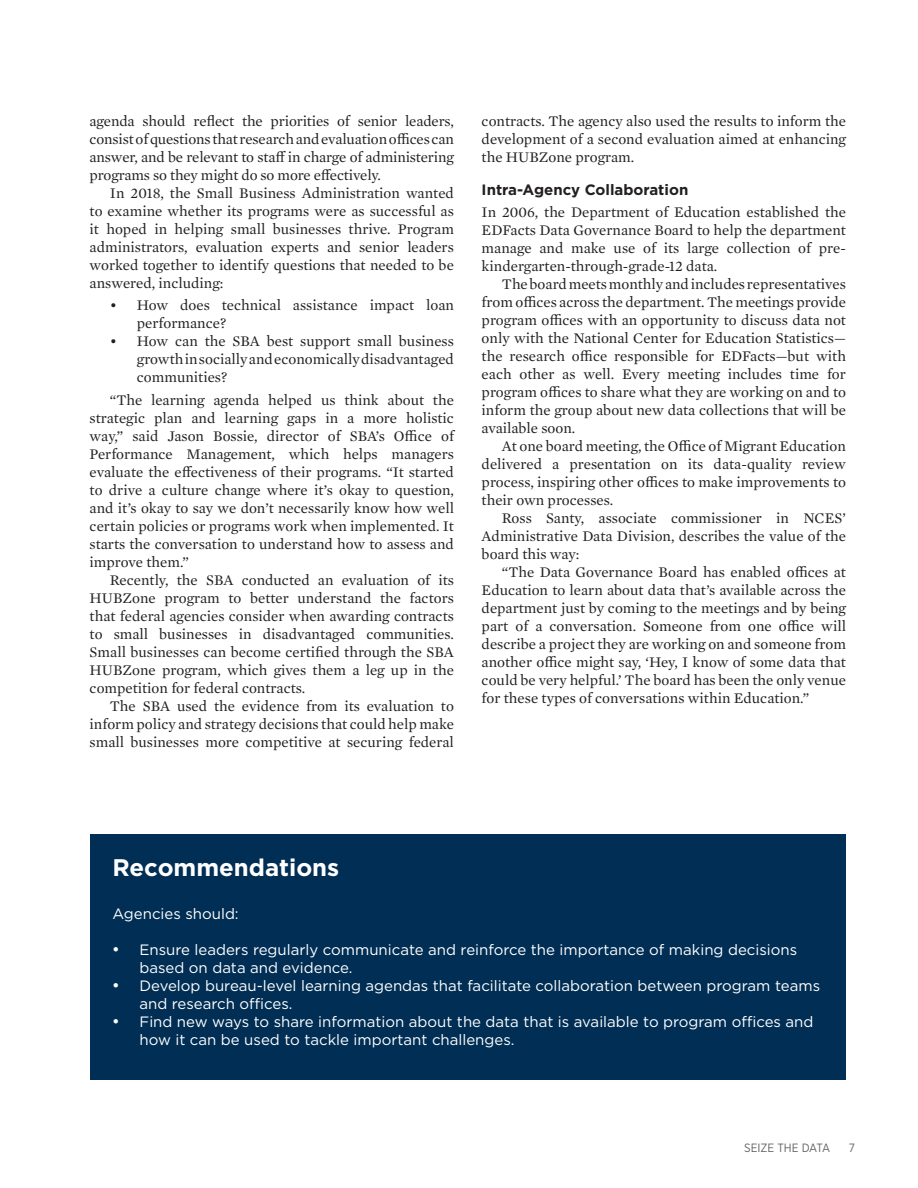
<style>
.page{position:relative;width:918px;height:1188px;background:#fff}
.page>*{position:absolute;margin:0;border:0;box-sizing:border-box;transform-origin:0 0}
.t1{font:700 24px "Gotham";color:#fff}
.Body_Copy{font:15px/18px "Mercury Text G1";color:#231f20;text-align:justify}
.t2{font:15px/18px "Gotham";color:#fff}
.Body_Copy-2{font:700 15px "Gotham";color:#231f20}
.t3{font:12px "Gotham Narrow";color:#636366}
</style>
<div class="page">
<div style="left:90px;top:834px;width:756px;height:246px;background:#002e54"></div>
<p class="Body_Copy" style="left:90px;top:111px;width:366px">agenda should reflect the priorities of senior leaders, consist of questions that research and evaluation offices can answer, and be relevant to staff in charge of administering programs so they might do so more effectively.</p>
<p class="Body_Copy" style="left:90px;top:183px;width:366px;text-indent:20px">In 2018, the Small Business Administration wanted to examine whether its programs were as successful as it hoped in helping small businesses thrive. Program administrators, evaluation experts and senior leaders worked together to identify questions that needed to be answered, including:</p>
<p class="Body_Copy" style="left:137px;top:296px;width:319px;text-indent:-27px">• How does technical assistance impact loan performance?</p>
<p class="Body_Copy" style="left:137px;top:332px;width:319px;text-indent:-27px">• How can the SBA best support small business growth in socially and economically disadvantaged communities?</p>
<p class="Body_Copy" style="left:90px;top:390px;width:366px;text-indent:20px">“The learning agenda helped us think about the strategic plan and learning gaps in a more holistic way,” said Jason Bossie, director of SBA’s Office of Performance Management, which helps managers evaluate the effectiveness of their programs. “It started to drive a culture change where it’s okay to question, and it’s okay to say we don’t necessarily know how well certain policies or programs work when implemented. It starts the conversation to understand how to assess and improve them.”</p>
<p class="Body_Copy" style="left:90px;top:570px;width:366px;text-indent:20px">Recently, the SBA conducted an evaluation of its HUBZone program to better understand the factors that federal agencies consider when awarding contracts to small businesses in disadvantaged communities.<br>Small businesses can become certified through the SBA HUBZone program, which gives them a leg up in the competition for federal contracts.</p>
<p class="Body_Copy" style="left:90px;top:696px;width:366px;text-indent:20px">The SBA used the evidence from its evaluation to inform policy and strategy decisions that could help make small businesses more competitive at securing federal</p>
<p class="Body_Copy" style="left:482px;top:111px;width:366px">contracts. The agency also used the results to inform the development of a second evaluation aimed at enhancing the HUBZone program.</p>
<p class="Body_Copy-2" style="left:482px;top:180px;width:208px">Intra-Agency Collaboration</p>
<p class="Body_Copy" style="left:482px;top:203px;width:366px">In 2006, the Department of Education established the EDFacts Data Governance Board to help the department manage and make use of its large collection of pre&shy;kindergarten-through-grade-12 data.</p>
<p class="Body_Copy" style="left:482px;top:275px;width:366px;text-indent:20px">The board meets monthly and includes representatives from offices across the department. The meetings provide program offices with an opportunity to discuss data not only with the National Center for Education Statistics— the research office responsible for EDFacts—but with each other as well. Every meeting includes time for program offices to share what they are working on and to inform the group about new data collections that will be available soon.</p>
<p class="Body_Copy" style="left:482px;top:437px;width:366px;text-indent:20px">At one board meeting, the Office of Migrant Education delivered a presentation on its data-quality review process, inspiring other offices to make improvements to their own processes.</p>
<p class="Body_Copy" style="left:482px;top:509px;width:366px;text-indent:20px">Ross Santy, associate commissioner in NCES’ Administrative Data Division, describes the value of the board this way:</p>
<p class="Body_Copy" style="left:482px;top:563px;width:366px;text-indent:20px">“The Data Governance Board has enabled offices at Education to learn about data that’s available across the department just by coming to the meetings and by being part of a conversation. Someone from one office will describe a project they are working on and someone from another office might say, ‘Hey, I know of some data that could be very helpful.’ The board has been the only venue for these types of conversations within Education.”</p>
<p class="t1" style="left:112px;top:852px;width:228px">Recommendations</p>
<p class="t2" style="left:112px;top:905px;width:128px">Agencies should:</p>
<p class="t2" style="left:140px;top:941px;width:659px;text-indent:-27px">• Ensure leaders regularly communicate and reinforce the importance of making decisions based on data and evidence.</p>
<p class="t2" style="left:140px;top:977px;width:682px;text-indent:-27px">• Develop bureau-level learning agendas that facilitate collaboration between program teams and research offices.</p>
<p class="t2" style="left:140px;top:1013px;width:675px;text-indent:-27px">• Find new ways to share information about the data that is available to program offices and how it can be used to tackle important challenges.</p>
<p class="t3" style="left:744px;top:1140px;width:88px">SEIZE THE DATA</p>
<p class="t3" style="left:849px;top:1140px;width:8px">7</p>
</div>
